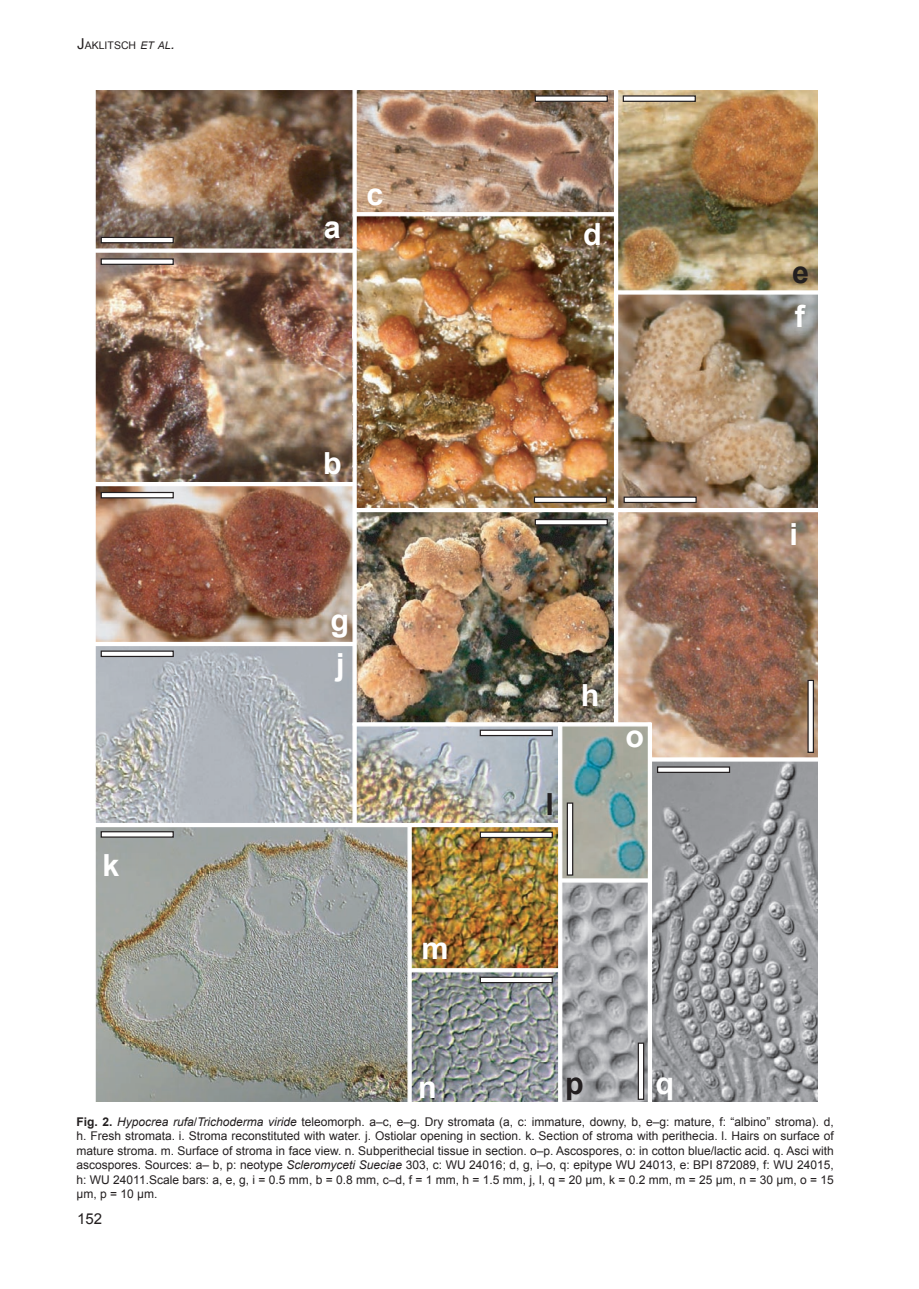
<style>
.page{position:relative;width:919px;height:1289px;background:#fff}
.page>*{position:absolute;margin:0;border:0;box-sizing:border-box;transform-origin:0 0}
.t1{font:700 30.45px "Arial";color:#fff}
.t2{font:700 30.45px "Arial";color:#231f20}
.t3{font:15px "Arial";color:#231f20}
.t4{font:12px/14.4px "Arial";color:#231f20;text-align:justify}
.t5{font:10.5px "Arial";color:#231f20}
.s1{font-size:15px}
.s2{font-style:italic}
.s3{font-style:italic;font-size:15px}
.s4{font-weight:700}
</style>
<div class="page">
<img style="left:95px;top:90px;width:722px;height:1011px">
<div style="left:101px;top:259px;width:72px;height:5px;background:#fff"></div>
<div style="left:101px;top:258px;width:73px;height:7px;border:1px solid #231f20"></div>
<div style="left:535px;top:96px;width:72px;height:5px;background:#fff"></div>
<div style="left:534px;top:95px;width:74px;height:7px;border:1px solid #231f20"></div>
<div style="left:623px;top:96px;width:72px;height:5px;background:#fff"></div>
<div style="left:622px;top:95px;width:73px;height:7px;border:1px solid #231f20"></div>
<div style="left:534px;top:497px;width:72px;height:5px;background:#fff"></div>
<div style="left:534px;top:496px;width:73px;height:7px;border:1px solid #231f20"></div>
<div style="left:624px;top:497px;width:72px;height:5px;background:#fff"></div>
<div style="left:623px;top:496px;width:73px;height:7px;border:1px solid #231f20"></div>
<div style="left:101px;top:492px;width:72px;height:6px;background:#fff"></div>
<div style="left:101px;top:492px;width:73px;height:6px;border:1px solid #231f20"></div>
<div style="left:535px;top:519px;width:72px;height:6px;background:#fff"></div>
<div style="left:534px;top:519px;width:74px;height:6px;border:1px solid #231f20"></div>
<div style="left:808px;top:680px;width:5px;height:72px;background:#fff"></div>
<div style="left:807px;top:679px;width:7px;height:74px;border:1px solid #231f20"></div>
<div style="left:101px;top:651px;width:72px;height:5px;background:#fff"></div>
<div style="left:101px;top:650px;width:73px;height:7px;border:1px solid #231f20"></div>
<div style="left:480px;top:730px;width:72px;height:5px;background:#fff"></div>
<div style="left:479px;top:729px;width:74px;height:7px;border:1px solid #231f20"></div>
<div style="left:567px;top:803px;width:5px;height:72px;background:#fff"></div>
<div style="left:566px;top:802px;width:7px;height:73px;border:1px solid #231f20"></div>
<div style="left:480px;top:832px;width:72px;height:5px;background:#fff"></div>
<div style="left:479px;top:831px;width:74px;height:7px;border:1px solid #231f20"></div>
<div style="left:101px;top:831px;width:72px;height:6px;background:#fff"></div>
<div style="left:101px;top:831px;width:73px;height:6px;border:1px solid #231f20"></div>
<div style="left:657px;top:767px;width:72px;height:5px;background:#fff"></div>
<div style="left:657px;top:766px;width:73px;height:7px;border:1px solid #231f20"></div>
<div style="left:480px;top:977px;width:72px;height:5px;background:#fff"></div>
<div style="left:479px;top:976px;width:74px;height:7px;border:1px solid #231f20"></div>
<div style="left:638px;top:1043px;width:5px;height:56px;background:#fff"></div>
<div style="left:637px;top:1042px;width:7px;height:57px;border:1px solid #231f20"></div>
<p class="t5" style="left:77px;top:39px;width:99px"><span class="s1">J</span>AKLITSCH <span class="s2">ET AL</span><span class="s3">.</span></p>
<h1 class="t1" style="left:103px;top:844px;width:18px">k</h1>
<h1 class="t1" style="left:324px;top:208px;width:18px">a</h1>
<h1 class="t1" style="left:366px;top:175px;width:18px">c</h1>
<h1 class="t1" style="left:323px;top:443px;width:20px">b</h1>
<h1 class="t1" style="left:330px;top:600px;width:20px">g</h1>
<h1 class="t1" style="left:336px;top:643px;width:10px">j</h1>
<h1 class="t1" style="left:421px;top:928px;width:29px">m</h1>
<h1 class="t1" style="left:583px;top:214px;width:20px">d</h1>
<h1 class="t2" style="left:545px;top:783px;width:10px">l</h1>
<h1 class="t1" style="left:580px;top:675px;width:20px">h</h1>
<h1 class="t1" style="left:625px;top:716px;width:20px">o</h1>
<h1 class="t2" style="left:792px;top:252px;width:18px">e</h1>
<h1 class="t1" style="left:794px;top:296px;width:12px">f</h1>
<h1 class="t1" style="left:789px;top:514px;width:10px">i</h1>
<h1 class="t2" style="left:565px;top:1063px;width:20px">p</h1>
<h1 class="t1" style="left:655px;top:1063px;width:20px">q</h1>
<p class="t4" style="left:77px;top:1114px;width:758px"><span class="s4">Fig. 2.</span> <span class="s2">Hypocrea rufa</span>/<span class="s2">Trichoderma viride</span> teleomorph. a–c, e–g. Dry stromata (a, c: immature, downy, b, e–g: mature, f: “albino” stroma). d, h. Fresh stromata. i. Stroma reconstituted with water. j. Ostiolar opening in section. k. Section of stroma with perithecia. l. Hairs on surface of mature stroma. m. Surface of stroma in face view. n. Subperithecial tissue in section. o–p. Ascospores, o: in cotton blue/lactic acid. q. Asci with ascospores. Sources: a– b, p: neotype <span class="s2">Scleromyceti Sueciae</span> 303, c: WU 24016; d, g, i–o, q: epitype WU 24013, e: BPI 872089, f: WU 24015, h: WU 24011.Scale bars: a, e, g, i = 0.5 mm, b = 0.8 mm, c–d, f = 1 mm, h = 1.5 mm, j, l, q = 20 µm, k = 0.2 mm, m = 25 µm, n = 30 µm, o = 15 µm, p = 10 µm.</p>
<h1 class="t1" style="left:418px;top:1067px;width:20px">n</h1>
<p class="t3" style="left:77px;top:1209px;width:27px">152</p>
</div>
